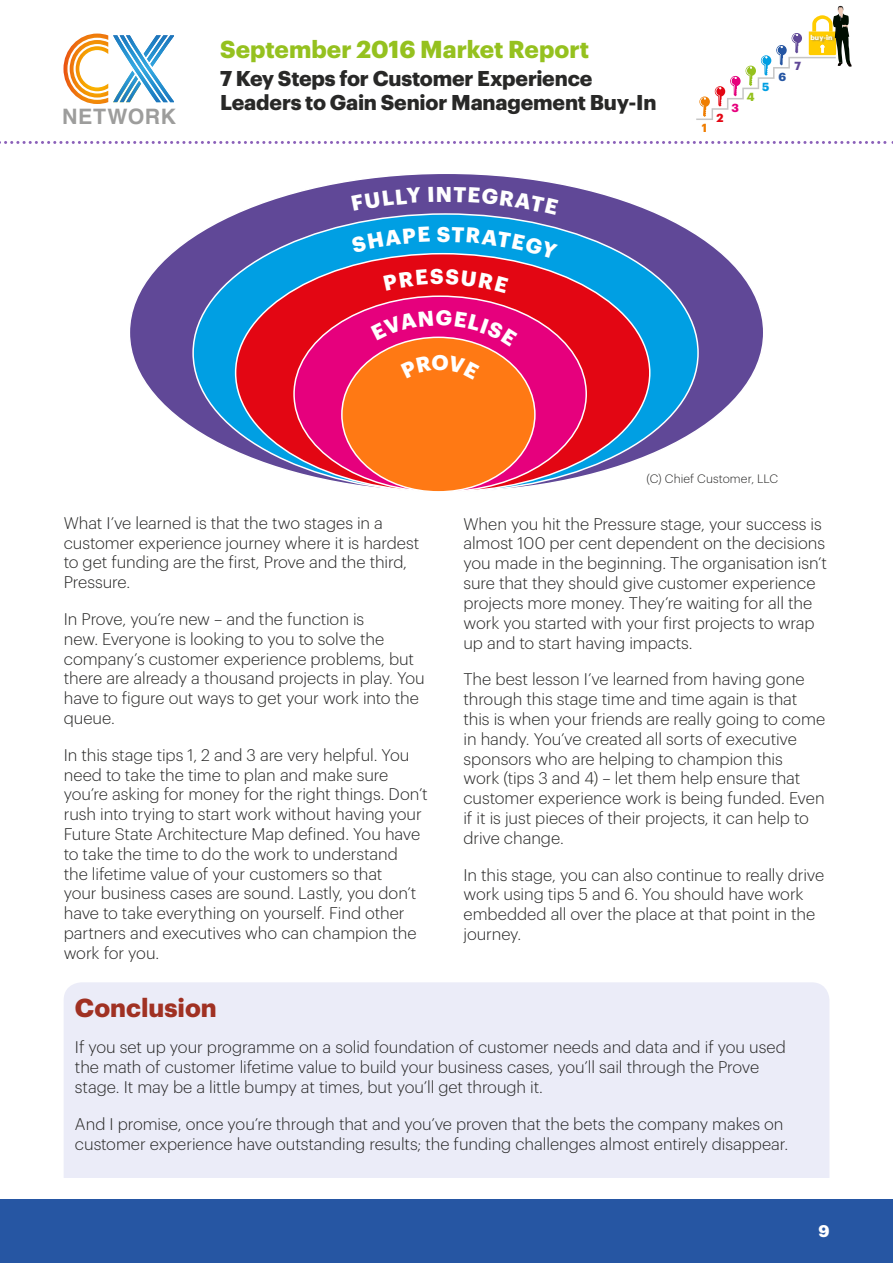
<style>
.page{position:relative;width:893px;height:1263px;background:#fff}
.page>*{position:absolute;margin:0;border:0;box-sizing:border-box;transform-origin:0 0}
.t1{font:700 25.5px "Graphik";color:#a03123}
.t2{font:700 24px "Graphik";color:#95c11f}
.t3{font:700 21.3px "Helvetica";letter-spacing:.03em;color:#9d9d9c}
.t4{font:700 21px/24px "Graphik";letter-spacing:-.01em;color:#282827}
.t5{font:700 21px "Graphik";color:#fff}
.t6{font:300 16.5px/19.8px "Graphik";letter-spacing:-.005em;color:#282827}
.t7{font:700 16.5px "Graphik";color:#fff}
.t8{font:300 12px "Graphik";letter-spacing:.01em;color:#282827}
.t9{font:700 11.55px "Graphik";color:#ef7d00}
.t10{font:700 11.55px "Graphik";color:#e30613}
.t11{font:700 11.55px "Graphik";color:#e6007d}
.t12{font:700 11.55px "Graphik";color:#95c11f}
.t13{font:700 11.55px "Graphik";color:#009fe3}
.t14{font:700 11.55px "Graphik";color:#2656a3}
.t15{font:700 11.55px "Graphik";color:#604897}
.t16{font:700 6.9px "Graphik";color:#fff}
</style>
<div class="page">
<div style="left:0;top:1200px;width:893px;height:63px;background:#2656a3"></div>
<svg style="left:0;top:141px;width:893px;height:3px"></svg>
<svg style="left:63px;top:34px;width:111px;height:70px"></svg>
<svg style="left:696px;top:6px;width:156px;height:114px"></svg>
<div style="left:64px;top:982px;width:765px;height:196px;background:#ebecf8"></div>
<div style="left:129px;top:173px;width:635px;height:319px;background:#604897;border-radius:50%"></div>
<div style="left:193px;top:214px;width:505px;height:278px;background:#009fe3;border-radius:50%"></div>
<div style="left:236px;top:254px;width:414px;height:238px;background:#e30613;border-radius:50%"></div>
<div style="left:294px;top:296px;width:292px;height:196px;background:#e6007d;border-radius:50%"></div>
<div style="left:342px;top:337px;width:193px;height:155px;background:#ff7914;border-radius:50%"></div>
<svg style="left:454px;top:213px;width:31px;height:2px"></svg>
<svg style="left:451px;top:227px;width:107px;height:32px"></svg>
<svg style="left:390px;top:310px;width:128px;height:37px"></svg>
<p class="t3" style="left:62px;top:99px;width:115px">NETWORK</p>
<h2 class="t2" style="left:220px;top:30px;width:370px">September 2016 Market Report</h2>
<p class="t4" style="left:220px;top:64px;width:438px">7 Key Steps for Customer Experience<br>Leaders to Gain Senior Management Buy-In</p>
<p class="t5" style="left:436px;top:178px;width:18px">N</p>
<p class="t5" style="left:437px;top:218px;width:15px">S</p>
<p class="t5" style="left:430px;top:260px;width:15px">S</p>
<p class="t9" style="left:702px;top:119px;width:7px">1</p>
<p class="t10" style="left:716px;top:109px;width:9px">2</p>
<p class="t11" style="left:732px;top:99px;width:9px">3</p>
<p class="t12" style="left:747px;top:88px;width:9px">4</p>
<p class="t13" style="left:762px;top:78px;width:9px">5</p>
<p class="t14" style="left:778px;top:68px;width:9px">6</p>
<p class="t15" style="left:794px;top:57px;width:8px">7</p>
<p class="t16" style="left:810px;top:32px;width:24px">buy-in</p>
<p class="t8" style="left:646px;top:470px;width:133px">(C) Chief Customer, LLC</p>
<p class="t6" style="left:64px;top:512px;width:357px">What I’ve learned is that the two stages in a customer experience journey where it is hardest to get funding are the first, Prove and the third, Pressure.</p>
<p class="t6" style="left:64px;top:608px;width:362px">In Prove, you’re new – and the function is<br>new. Everyone is looking to you to solve the company’s customer experience problems, but there are already a thousand projects in play. You have to figure out ways to get your work into the queue.</p>
<p class="t6" style="left:64px;top:744px;width:366px">In this stage tips 1, 2 and 3 are very helpful. You need to take the time to plan and make sure you’re asking for money for the right things. Don’t rush into trying to start work without having your Future State Architecture Map defined. You have to take the time to do the work to understand<br>the lifetime value of your customers so that<br>your business cases are sound. Lastly, you don’t have to take everything on yourself. Find other partners and executives who can champion the work for you.</p>
<p class="t6" style="left:463px;top:512px;width:365px">When you hit the Pressure stage, your success is almost 100 per cent dependent on the decisions you made in the beginning. The organisation isn’t sure that they should give customer experience projects more money. They’re waiting for all the work you started with your first projects to wrap up and to start having impacts.</p>
<p class="t6" style="left:463px;top:668px;width:363px">The best lesson I’ve learned from having gone through this stage time and time again is that this is when your friends are really going to come in handy. You’ve created all sorts of executive sponsors who are helping to champion this<br>work (tips 3 and 4) – let them help ensure that customer experience work is being funded. Even if it is just pieces of their projects, it can help to drive change.</p>
<p class="t6" style="left:463px;top:863px;width:362px">In this stage, you can also continue to really drive work using tips 5 and 6. You should have work embedded all over the place at that point in the journey.</p>
<h1 class="t1" style="left:75px;top:988px;width:143px">Conclusion</h1>
<p class="t6" style="left:75px;top:1036px;width:712px">If you set up your programme on a solid foundation of customer needs and data and if you used the math of customer lifetime value to build your business cases, you’ll sail through the Prove stage. It may be a little bumpy at times, but you’ll get through it.</p>
<p class="t6" style="left:75px;top:1113px;width:715px">And I promise, once you’re through that and you’ve proven that the bets the company makes on customer experience have outstanding results; the funding challenges almost entirely disappear.</p>
<p class="t7" style="left:818px;top:1218px;width:13px">9</p>
</div>
